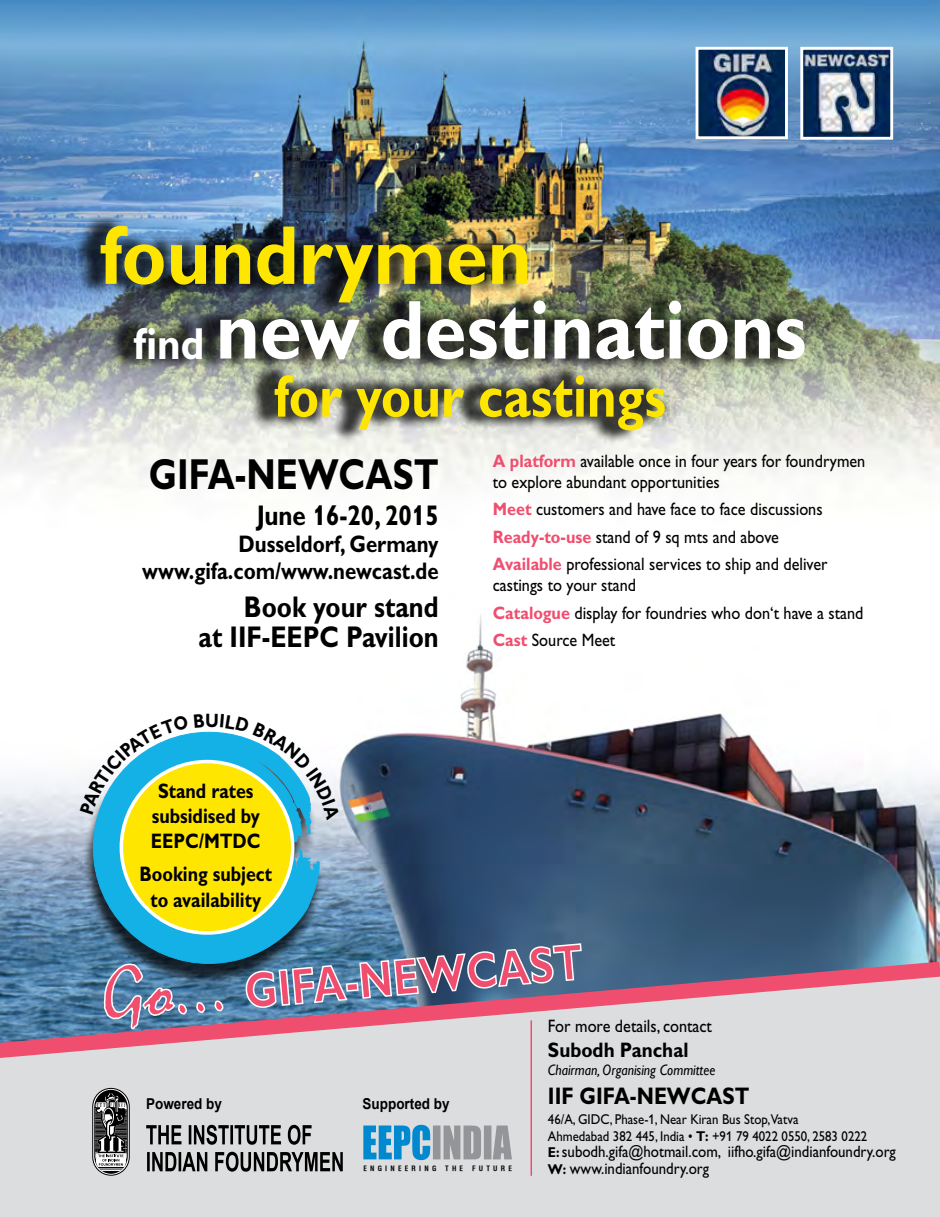
<style>
.page{position:relative;width:940px;height:1217px;background:#fff}
.page>*{position:absolute;margin:0;border:0;box-sizing:border-box;transform-origin:0 0}
.t1{font:700 84px "Gill Alt One";color:#fff;scale:.9 1}
.t2{font:700 84px "Gill Alt One";color:#ffe600;scale:.9 1}
.t3{font:700 60px "Gill Alt One";color:#ffe600;scale:.85 1}
.t4{font:700 43.5px "Gill Alt One";color:#000;scale:.8 1}
.t5{font:700 30px/30px "Gill Alt One";color:#000;scale:.85 1}
.t6{font:700 28.5px "Gill Alt One";color:#000;scale:.85 1}
.t7{font:700 24px/27px "Gill Alt One";color:#000;text-align:right;scale:.85 1}
.t8{font:700 21px/25.2px "Gill Alt One";color:#000;text-align:center;scale:.85 1}
.t9{font:700 21px "Gill Alt One";color:#000;scale:.9 1}
.t10{font:18px/27.5px "Gill Alt One";color:#000;scale:.9 1}
.t11{font:16.5px/16.5px "Gill Alt One";color:#000;scale:.9 1}
.t12{font:italic 15px "Gill Sans";color:#000;scale:.9 1}
.t13{font:700 15px "Arial";color:#000;scale:.9 1}
.t14{font:14.25px/16.5px "Gill Alt One";color:#000;scale:.9 1}
.t15{font:700 condensed 7.2px "Helvetica";letter-spacing:.45em;color:#000}
.s1{font-size:45px}
.s2{font-weight:700;color:#ef4e6e}
.s3{font-weight:700}
.s4{font-weight:700;font-size:14.25px}
</style>
<div class="page">
<img style="left:0;top:0;width:940px;height:952px">
<div style="left:82px;top:737px;width:243px;height:249px;background:#000;opacity:.75"></div>
<svg style="left:93px;top:731px;width:226px;height:211px;background:#33a3cd"></svg>
<div style="left:0;top:1066px;width:940px;height:150px;background:#dcddde"></div>
<svg style="left:0;top:952px;width:940px;height:114px;background:#ada6b6"></svg>
<hr style="left:530px;top:1020px;width:2px;height:155px;background:#ef4e6e">
<img style="left:699px;top:51px;width:85px;height:84px">
<div style="left:695px;top:47px;width:93px;height:92px;border:3px solid #fff"></div>
<img style="left:804px;top:51px;width:85px;height:85px">
<div style="left:800px;top:47px;width:93px;height:93px;border:3px solid #fff"></div>
<div style="left:92px;top:1087px;width:38px;height:88px;border:1px solid #000;border-radius:18px"></div>
<div style="left:121px;top:761px;width:172px;height:171px;background:#ffe600;border-radius:50%"></div>
<div style="left:107px;top:287px;width:695px;height:84px;background:#000;opacity:.75"></div>
<div style="left:72px;top:212px;width:453px;height:103px;background:#000;opacity:.75"></div>
<div style="left:247px;top:362px;width:415px;height:81px;background:#000;opacity:.75"></div>
<svg style="left:93px;top:942px;width:489px;height:231px;background:#aca8b6"></svg>
<svg style="left:80px;top:715px;width:108px;height:99px"></svg>
<svg style="left:194px;top:713px;width:146px;height:106px"></svg>
<h1 class="t2" style="left:99px;top:206px;width:482px">foundrymen</h1>
<h1 class="t1" style="left:133px;top:280px;width:750px"><span class="s1">find</span> new destinations</h1>
<h2 class="t3" style="left:274px;top:361px;width:463px">for your castings</h2>
<h3 class="t4" style="left:149px;top:448px;width:364px">GIFA-NEWCAST</h3>
<h3 class="t6" style="left:257px;top:498px;width:215px">June 16-20, 2015</h3>
<h3 class="t7" style="left:142px;top:529px;width:350px">Dusseldorf, Germany www.gifa.com/www.newcast.de</h3>
<h3 class="t5" style="left:198px;top:591px;width:284px;text-indent:45px">Book your stand at Iif-Eepc</h3>
<h3 class="t5" style="left:346px;top:621px;width:110px">Pavilion</h3>
<p class="t10" style="left:493px;top:450px;width:415px;line-height:21px"><span class="s2">A platform</span> available once in four years for foundrymen to explore abundant opportunities</p>
<p class="t10" style="left:493px;top:495px;width:373px"><span class="s2">Meet</span> customers and have face to face discussions<br><span class="s2">Ready-to-use</span> stand of 9 sq mts and above<br><span class="s2">Available</span> professional services to ship and deliver</p>
<p class="t10" style="left:493px;top:571px;width:413px">castings to your stand<br><span class="s2">Catalogue</span> display for foundries who don‘t have a stand<br><span class="s2">Cast</span> Source Meet</p>
<p class="t8" style="left:151px;top:777px;width:131px">Stand rates subsidised by<br>EEPC/MTDC</p>
<p class="t8" style="left:139px;top:861px;width:158px">Booking subject to availability</p>
<p class="t13" style="left:146px;top:1093px;width:86px">Powered by</p>
<p class="t13" style="left:362px;top:1093px;width:98px">Supported by</p>
<p class="t10" style="left:548px;top:1012px;width:184px">For more details, contact</p>
<p class="t9" style="left:548px;top:1037px;width:158px">Subodh Panchal</p>
<p class="t12" style="left:548px;top:1061px;width:187px">Chairman, Organising Committee</p>
<h3 class="t7" style="left:548px;top:1081px;width:238px">IIF GIFA-NEWCAST</h3>
<p class="t15" style="left:363px;top:1164px;width:150px">ENGINEERING THE FUTURE</p>
<p class="t14" style="left:548px;top:1110px;width:356px">46/A, GIDC, Phase-1, Near Kiran Bus Stop,Vatva<br>Ahmedabad 382 445, India • <span class="s3">T:</span> +91 79 4022 0550, 2583 0222</p>
<p class="t11" style="left:548px;top:1143px;width:388px"><span class="s4">E:</span> subodh.gifa@hotmail.com, iifho.gifa@indianfoundry.org<br><span class="s4">W:</span> www.indianfoundry.org</p>
</div>
